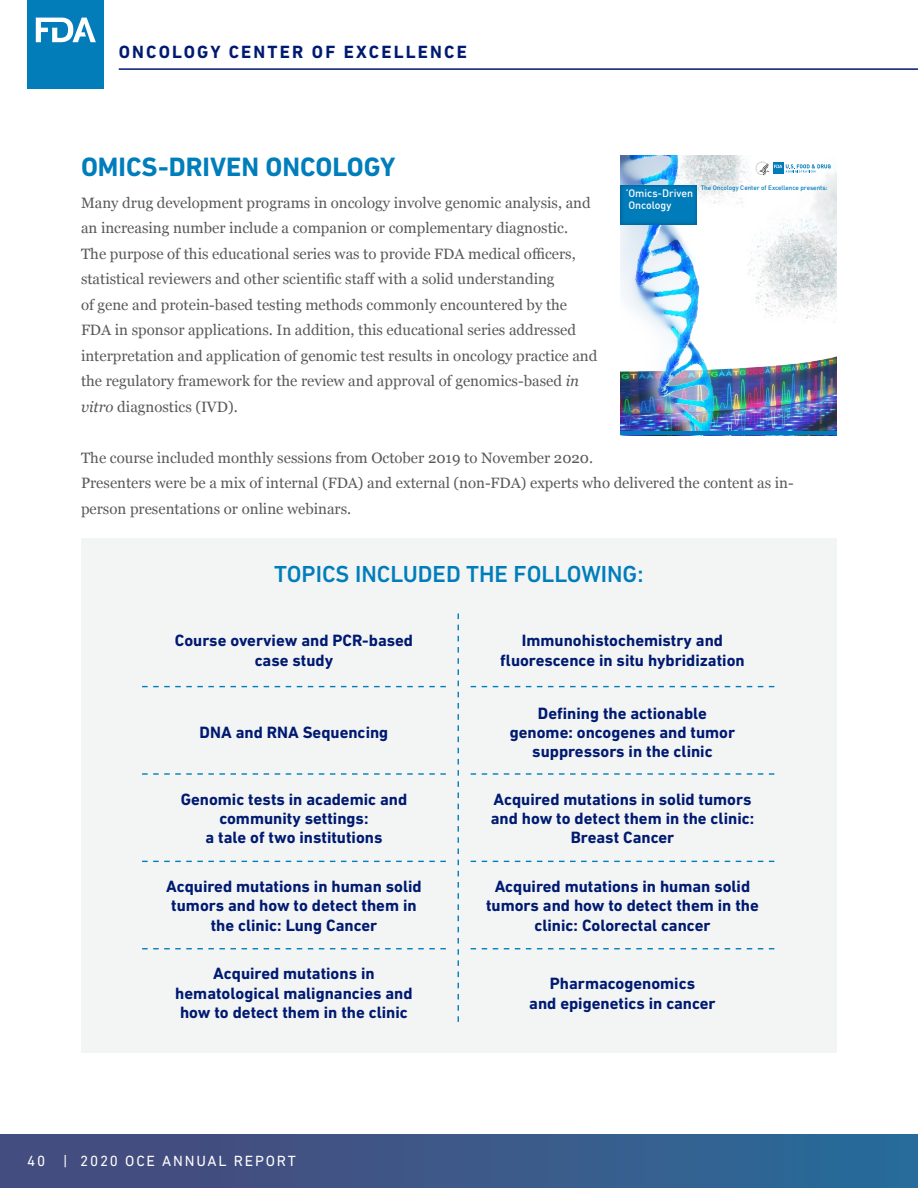
<style>
.page{position:relative;width:918px;height:1188px;background:#fff}
.page>*{position:absolute;margin:0;border:0;box-sizing:border-box;transform-origin:0 0}
.t1{font:700 27px "DIN Next LT Pro";color:#007dbb}
.t2{font:500 23.55px "DIN Next LT Pro";color:#007dbb}
.t3{font:700 18px "DIN Next LT Pro";letter-spacing:.12em;color:#001a71}
.Body_Paragraph{font:700 16.65px/19.4px "DIN Next LT Pro";color:#001a71;text-align:center}
.Body_Paragraph-2{font:15px/25.5px "Georgia";color:#58595b}
.t4{font:15px "DIN Next LT Pro";letter-spacing:.12em;color:#fff}
.t5{font:500 10.65px/11.2px "DIN";letter-spacing:-.005em;color:#fff}
.t6{font:500 6.3px "DIN";letter-spacing:-.005em;color:#007cba}
.s1{font-style:italic}
.s2{font-size:9.9px}
</style>
<div class="page">
<div style="left:27px;top:0;width:77px;height:88px;background:#007dbb"></div>
<svg style="left:36px;top:18px;width:60px;height:24px"></svg>
<hr style="left:119px;top:68px;width:799px;height:2px;background:#001a71">
<div style="left:0;top:1134px;width:918px;height:54px;background:linear-gradient(to right,#49487a,#2a6b99)"></div>
<div style="left:81px;top:539px;width:756px;height:514px;background:#f3f4f4"></div>
<img style="left:747px;top:161px;width:90px;height:161px">
<img style="left:727px;top:155px;width:25px;height:52px">
<img style="left:727px;top:356px;width:110px;height:76px">
<img style="left:621px;top:155px;width:106px;height:277px">
<hr style="left:621px;top:432px;width:216px;height:3px;background:#007cba">
<svg style="left:621px;top:185px;width:77px;height:40px"></svg>
<div style="left:621px;top:185px;width:76px;height:39px;background:#007cba"></div>
<svg style="left:756px;top:162px;width:75px;height:13px"></svg>
<svg style="left:458px;top:613px;width:1px;height:409px"></svg>
<svg style="left:142px;top:686px;width:304px;height:1px"></svg>
<svg style="left:471px;top:686px;width:303px;height:1px"></svg>
<svg style="left:142px;top:773px;width:304px;height:2px"></svg>
<svg style="left:471px;top:773px;width:303px;height:2px"></svg>
<svg style="left:142px;top:861px;width:304px;height:1px"></svg>
<svg style="left:471px;top:861px;width:303px;height:1px"></svg>
<svg style="left:142px;top:948px;width:304px;height:1px"></svg>
<svg style="left:471px;top:948px;width:303px;height:1px"></svg>
<p class="t3" style="left:119px;top:41px;width:350px">ONCOLOGY CENTER OF EXCELLENCE</p>
<h2 class="t1" style="left:81px;top:151px;width:316px">OMICS-DRIVEN ONCOLOGY</h2>
<p class="Body_Paragraph-2" style="left:81px;top:189px;width:518px">Many drug development programs in oncology involve genomic analysis, and an increasing number include a companion or complementary diagnostic.<br>The purpose of this educational series was to provide FDA medical officers, statistical reviewers and other scientific staff with a solid understanding<br>of gene and protein-based testing methods commonly encountered by the FDA in sponsor applications. In addition, this educational series addressed interpretation and application of genomic test results in oncology practice and the regulatory framework for the review and approval of genomics-based <span class="s1">in vitro</span> diagnostics (IVD).</p>
<p class="Body_Paragraph-2" style="left:81px;top:444px;width:714px">The course included monthly sessions from October 2019 to November 2020.<br>Presenters were be a mix of internal (FDA) and external (non-FDA) experts who delivered the content as in&shy;person presentations or online webinars.</p>
<p class="t6" style="left:701px;top:184px;width:128px">The Oncology Center of Excellence presents:</p>
<p class="t5" style="left:626px;top:188px;width:69px"><span class="s2">‘</span>Omics-Driven<br>Oncology</p>
<h3 class="t2" style="left:274px;top:560px;width:371px">TOPICS INCLUDED THE FOLLOWING:</h3>
<p class="Body_Paragraph" style="left:175px;top:631px;width:240px">Course overview and PCR-based case study</p>
<p class="Body_Paragraph" style="left:200px;top:722px;width:190px">DNA and RNA Sequencing</p>
<p class="Body_Paragraph" style="left:181px;top:789px;width:228px">Genomic tests in academic and community settings:</p>
<p class="Body_Paragraph" style="left:205px;top:828px;width:178px">a tale of two institutions</p>
<p class="Body_Paragraph" style="left:166px;top:877px;width:257px">Acquired mutations in human solid tumors and how to detect them in the clinic: Lung Cancer</p>
<p class="Body_Paragraph" style="left:175px;top:964px;width:239px">Acquired mutations in hematological malignancies and how to detect them in the clinic</p>
<p class="t4" style="left:27px;top:1152px;width:270px">40 | 2020 OCE ANNUAL REPORT</p>
<p class="Body_Paragraph" style="left:500px;top:631px;width:246px">Immunohistochemistry and fluorescence in situ hybridization</p>
<p class="Body_Paragraph" style="left:510px;top:703px;width:227px">Defining the actionable genome: oncogenes and tumor suppressors in the clinic</p>
<p class="Body_Paragraph" style="left:491px;top:789px;width:265px">Acquired mutations in solid tumors and how to detect them in the clinic:<br>Breast Cancer</p>
<p class="Body_Paragraph" style="left:486px;top:877px;width:274px">Acquired mutations in human solid tumors and how to detect them in the clinic: Colorectal cancer</p>
<p class="Body_Paragraph" style="left:550px;top:974px;width:147px">Pharmacogenomics</p>
<p class="Body_Paragraph" style="left:529px;top:993px;width:188px">and epigenetics in cancer</p>
</div>
